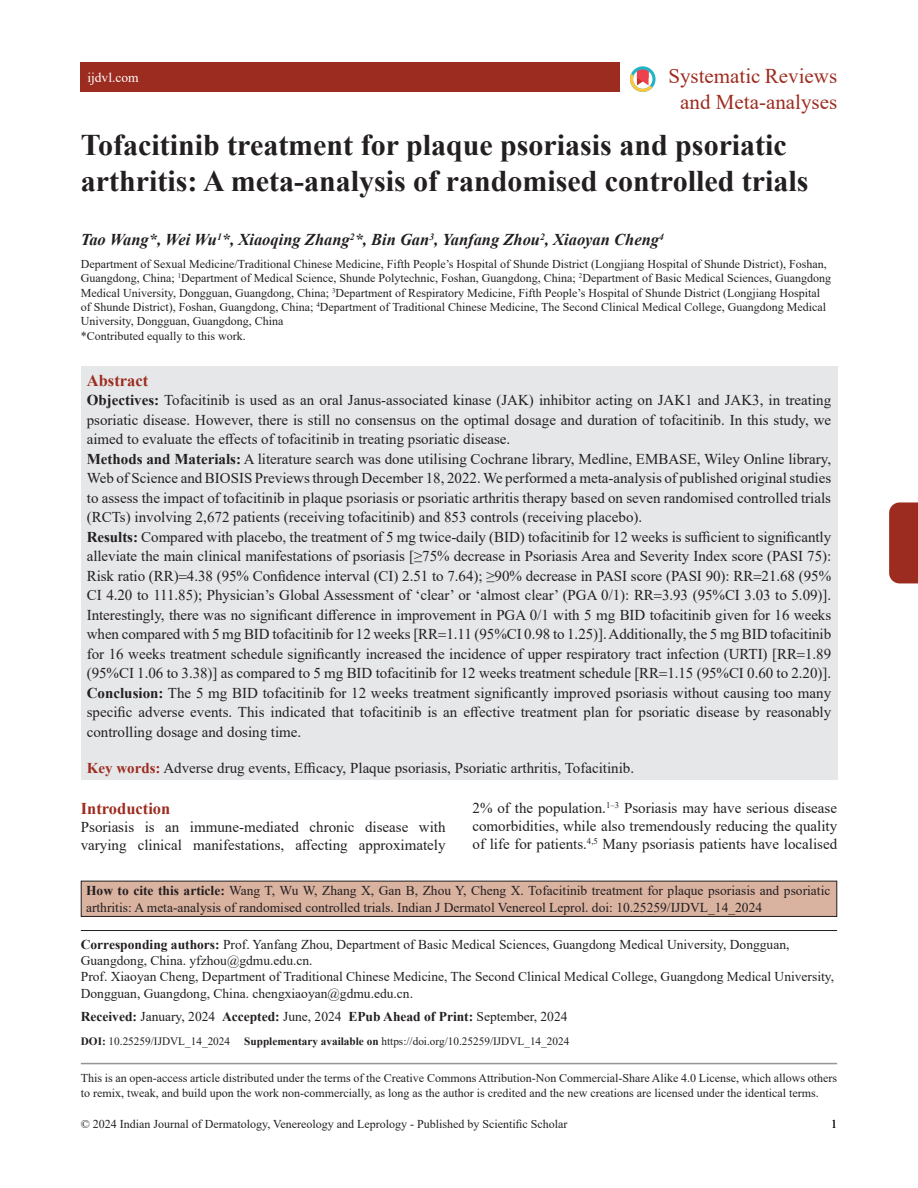
<style>
.page{position:relative;width:918px;height:1188px;background:#fff}
.page>*{position:absolute;margin:0;border:0;box-sizing:border-box;transform-origin:0 0}
.title-text{font:700 30px/36px "Times New Roman";color:#231f20}
.suptit{font:21px/25.2px "Times New Roman";color:#9d2c20;text-align:center}
.aut-grp{font:italic 700 16.5px "Times New Roman";color:#231f20}
.Head-A{font:700 16.5px "Times New Roman";color:#9d2c20}
.abs_title{font:700 16.5px "Times New Roman";color:#9d2c20}
.abs_para_first{font:15px/19.5px "Times New Roman";color:#231f20;text-align:justify}
.abs_para_mid{font:15px/19.5px "Times New Roman";color:#231f20;text-align:justify}
.para_firstDropCaps{font:15px/18px "Times New Roman";color:#231f20}
.abs_para_last{font:15px/19.5px "Times New Roman";color:#231f20;text-align:justify}
.keywordset{font:15px "Times New Roman";color:#231f20}
.cores-author{font:13.5px/16.2px "Times New Roman";color:#231f20}
.citation_para{font:13.5px/16.2px "Times New Roman";color:#231f20}
.article_info{font:700 13.5px "Times New Roman";color:#231f20}
.t1{font:13.5px "Times New Roman";color:#fff}
.aut-aff_first{font:12px/14.4px "Times New Roman";color:#231f20}
.aut-aff_mid{font:12px "Times New Roman";color:#231f20}
.doi_para{font:11.25px "Times New Roman";color:#231f20}
.s1{font-weight:700}
.s2{font-weight:700;color:#9d2c20}
.s3{font-weight:400}
</style>
<div class="page">
<div style="left:889px;top:502px;width:29px;height:81px;background:#9d2c20"></div>
<hr style="left:81px;top:1063px;width:756px;height:1px;background:#939598">
<svg style="left:630px;top:66px;width:25px;height:26px"></svg>
<div style="left:81px;top:62px;width:539px;height:30px;background:#9d2c20"></div>
<div style="left:81px;top:881px;width:756px;height:35px;background:#dab2a0"></div>
<div style="left:81px;top:881px;width:756px;height:36px;border:1px solid #231f20"></div>
<hr style="left:81px;top:930px;width:756px;height:1px;background:#231f20">
<div style="left:81px;top:366px;width:756px;height:413px;background:#e6e7e9"></div>
<p class="suptit" style="left:668px;top:63px;width:170px">Systematic Reviews and Meta-analyses</p>
<p class="title-text" style="left:81px;top:126px;width:729px">Tofacitinib treatment for plaque psoriasis and psoriatic arthritis: A meta-analysis of randomised controlled trials</p>
<p class="aut-grp" style="left:81px;top:228px;width:585px">Tao Wang*, Wei Wu<sup>1</sup>*, Xiaoqing Zhang<sup>2</sup>*, Bin Gan<sup>3</sup>, Yanfang Zhou<sup>2</sup>, Xiaoyan Cheng<sup>4</sup></p>
<p class="aut-aff_first" style="left:81px;top:256px;width:752px">Department of Sexual Medicine/Traditional Chinese Medicine, Fifth People’s Hospital of Shunde District (Longjiang Hospital of Shunde District), Foshan, Guangdong, China; <sup>1</sup>Department of Medical Science, Shunde Polytechnic, Foshan, Guangdong, China; <sup>2</sup>Department of Basic Medical Sciences, Guangdong Medical University, Dongguan, Guangdong, China; <sup>3</sup>Department of Respiratory Medicine, Fifth People’s Hospital of Shunde District (Longjiang Hospital of Shunde District), Foshan, Guangdong, China; <sup>4</sup>Department of Traditional Chinese Medicine, The Second Clinical Medical College, Guangdong Medical University, Dongguan, Guangdong, China</p>
<p class="aut-aff_mid" style="left:81px;top:327px;width:166px">*Contributed equally to this work.</p>
<p class="t1" style="left:87px;top:68px;width:53px">ijdvl.com</p>
<p class="abs_title" style="left:87px;top:368px;width:63px">Abstract</p>
<p class="abs_para_first" style="left:87px;top:390px;width:746px"><span class="s1">Objectives:</span> Tofacitinib is used as an oral Janus-associated kinase (JAK) inhibitor acting on JAK1 and JAK3, in treating psoriatic disease. However, there is still no consensus on the optimal dosage and duration of tofacitinib. In this study, we aimed to evaluate the effects of tofacitinib in treating psoriatic disease.</p>
<p class="abs_para_mid" style="left:87px;top:448px;width:746px"><span class="s1">Methods and Materials:</span> A literature search was done utilising Cochrane library, Medline, EMBASE, Wiley Online library, Web of Science and BIOSIS Previews through December 18, 2022. We performed a meta-analysis of published original studies to assess the impact of tofacitinib in plaque psoriasis or psoriatic arthritis therapy based on seven randomised controlled trials (RCTs) involving 2,672 patients (receiving tofacitinib) and 853 controls (receiving placebo).</p>
<p class="abs_para_first" style="left:87px;top:526px;width:746px"><span class="s1">Results:</span> Compared with placebo, the treatment of 5 mg twice-daily (BID) tofacitinib for 12 weeks is sufficient to significantly alleviate the main clinical manifestations of psoriasis [≥75% decrease in Psoriasis Area and Severity Index score (PASI 75):<br>Risk ratio (RR) 4.38 (95% Confidence interval (CI) 2.51 to 7.64); ≥90% decrease in PASI score (PASI 90): RR 21.68 (95% CI 4.20 to 111.85); Physician’s Global Assessment of ‘clear’ or ‘almost clear’ (PGA 0/1): RR 3.93 (95%CI 3.03 to 5.09)].<br>Interestingly, there was no significant difference in improvement in PGA 0/1 with 5 mg BID tofacitinib given for 16 weeks when compared with 5 mg BID tofacitinib for 12 weeks [RR 1.11 (95%CI 0.98 to 1.25)]. Additionally, the 5 mg BID tofacitinib for 16 weeks treatment schedule significantly increased the incidence of upper respiratory tract infection (URTI) [RR 1.89 (95%CI 1.06 to 3.38)] as compared to 5 mg BID tofacitinib for 12 weeks treatment schedule [RR 1.15 (95%CI 0.60 to 2.20)].</p>
<p class="abs_para_last" style="left:87px;top:682px;width:746px"><span class="s1">Conclusion:</span> The 5 mg BID tofacitinib for 12 weeks treatment significantly improved psoriasis without causing too many specific adverse events. This indicated that tofacitinib is an effective treatment plan for psoriatic disease by reasonably controlling dosage and dosing time.</p>
<p class="keywordset" style="left:87px;top:758px;width:549px"><span class="s2">Key words:</span> Adverse drug events, Efficacy, Plaque psoriasis, Psoriatic arthritis, Tofacitinib.</p>
<p class="para_firstDropCaps" style="left:472px;top:799px;width:366px;text-align:justify">2% of the population.<sup>1–3</sup> Psoriasis may have serious disease comorbidities, while also tremendously reducing the quality of life for patients.<sup>4,5</sup> Many psoriasis patients have localised</p>
<p class="citation_para" style="left:86px;top:882px;width:746px"><span class="s1">How to cite this article:</span> Wang T, Wu W, Zhang X, Gan B, Zhou Y, Cheng X. Tofacitinib treatment for plaque psoriasis and psoriatic arthritis: A meta-analysis of randomised controlled trials. Indian J Dermatol Venereol Leprol. doi: 10.25259/IJDVL_14_2024</p>
<p class="cores-author" style="left:81px;top:936px;width:755px"><span class="s1">Corresponding authors:</span> Prof. Yanfang Zhou, Department of Basic Medical Sciences, Guangdong Medical University, Dongguan, Guangdong, China. yfzhou@gdmu.edu.cn.<br>Prof. Xiaoyan Cheng, Department of Traditional Chinese Medicine, The Second Clinical Medical College, Guangdong Medical University, Dongguan, Guangdong, China. chengxiaoyan@gdmu.edu.cn.</p>
<p class="article_info" style="left:81px;top:1007px;width:488px">Received: <span class="s3">January, 2024</span> Accepted: <span class="s3">June, 2024</span> EPub Ahead of Print: <span class="s3">September, 2024</span></p>
<p class="doi_para" style="left:81px;top:1034px;width:151px"><span class="s1">DOI:</span> 10.25259/IJDVL_14_2024</p>
<p class="doi_para" style="left:244px;top:1034px;width:327px"><span class="s1">Supplementary available on</span> https://doi.org/10.25259/IJDVL_14_2024</p>
<p class="Head-A" style="left:81px;top:797px;width:91px">Introduction</p>
<p class="para_firstDropCaps" style="left:81px;top:817px;width:366px">Psoriasis is an immune-mediated chronic disease with varying clinical manifestations, affecting approximately</p>
<p class="aut-aff_first" style="left:81px;top:1070px;width:758px;line-height:15px">This is an open-access article distributed under the terms of the Creative Commons Attribution-Non Commercial-Share Alike 4.0 License, which allows others to remix, tweak, and build upon the work non-commercially, as long as the author is credited and the new creations are licensed under the identical terms.</p>
<p class="aut-aff_first" style="left:81px;top:1117px;width:488px">© 2024 Indian Journal of Dermatology, Venereology and Leprology - Published by Scientific Scholar</p>
<p class="aut-aff_first" style="left:831px;top:1117px;width:7px">1</p>
</div>
